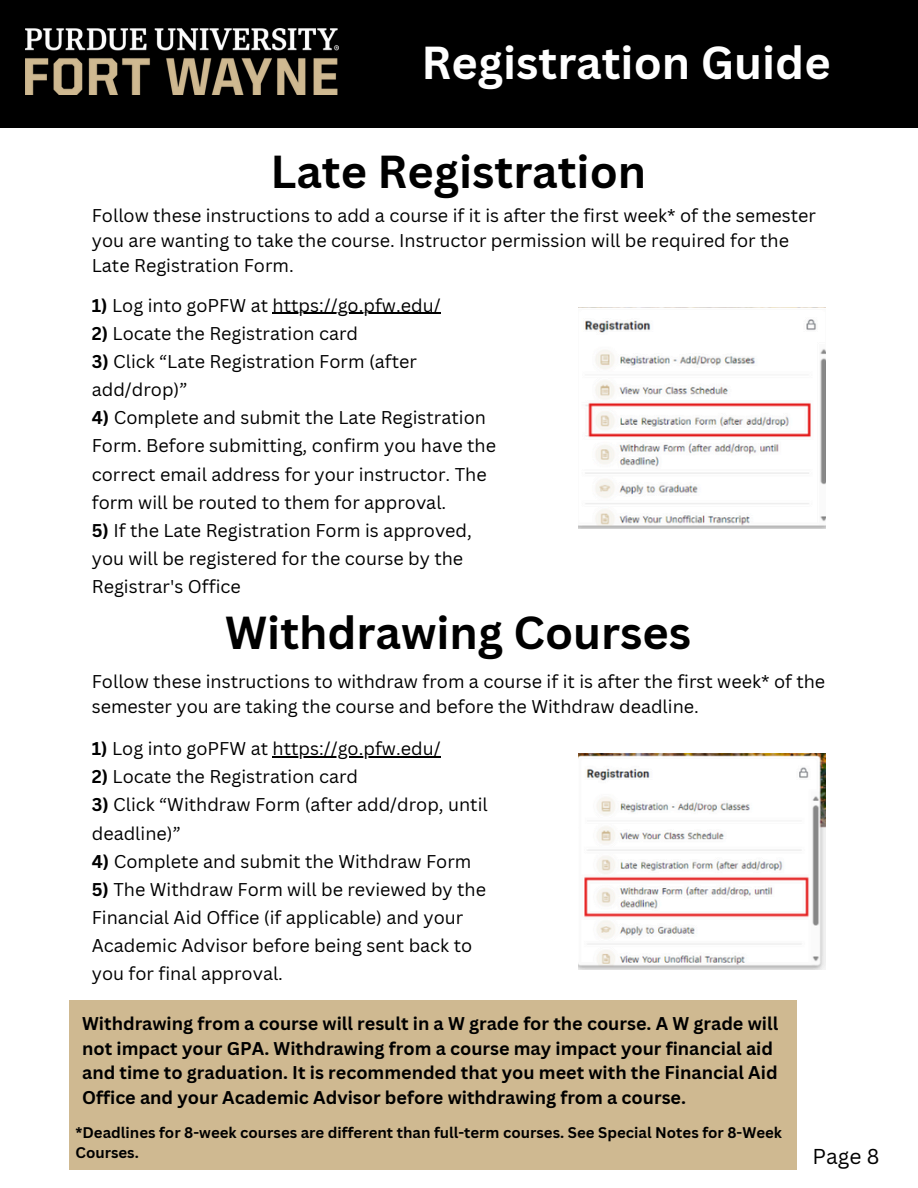
<style>
.page{position:relative;width:918px;height:1188px;background:#fff}
.page>*{position:absolute;margin:0;border:0;box-sizing:border-box;transform-origin:0 0}
.t1{font:700 45px "Canva Sans";color:#000}
.t2{font:700 45px "Canva Sans";color:#fff}
.t3{font:21px "Canva Sans";color:#000}
.t4{font:18px/28.2px "Canva Sans";color:#000}
.t5{font:700 18px/24.8px "Canva Sans";color:#000}
.t6{font:700 15px/20.2px "Canva Sans";color:#000}
.s1{font-weight:700}
</style>
<div class="page">
<div style="left:0;top:0;width:918px;height:127px;background:#000"></div>
<img style="left:25px;top:29px;width:314px;height:65px">
<div style="left:69px;top:1000px;width:728px;height:169px;background:#cfb991"></div>
<img style="left:578px;top:319px;width:248px;height:209px">
<img style="left:578px;top:754px;width:248px;height:215px">
<hr style="left:273px;top:313px;width:168px;height:1px;background:#000">
<hr style="left:273px;top:756px;width:168px;height:1px;background:#000">
<h1 class="t2" style="left:422px;top:31px;width:411px">Registration Guide</h1>
<h4 class="t1" style="left:270px;top:140px;width:377px">Late Registration</h4>
<h4 class="t4" style="left:92px;top:203px;width:726px;line-height:24.8px">Follow these instructions to add a course if it is after the first week* of the semester you are wanting to take the course. Instructor permission will be required for the<br>Late Registration Form.</h4>
<p class="t4" style="left:92px;top:291px;width:350px"><span class="s1">1)</span> Log into goPFW at https://go.pfw.edu/</p>
<h1 class="t4" style="left:92px;top:319px;width:268px"><span class="s1">2)</span> Locate the Registration card</h1>
<h1 class="t4" style="left:92px;top:347px;width:327px"><span class="s1">3)</span> Click “Late Registration Form (after add/drop)”</h1>
<h1 class="t4" style="left:92px;top:403px;width:406px"><span class="s1">4)</span> Complete and submit the Late Registration Form. Before submitting, confirm you have the correct email address for your instructor. The form will be routed to them for approval.</h1>
<h1 class="t4" style="left:92px;top:516px;width:382px"><span class="s1">5)</span> If the Late Registration Form is approved, you will be registered for the course by the<br>Registrar's Office</h1>
<h4 class="t1" style="left:225px;top:601px;width:467px">Withdrawing Courses</h4>
<h4 class="t4" style="left:92px;top:668px;width:735px;line-height:24.8px">Follow these instructions to withdraw from a course if it is after the first week* of the semester you are taking the course and before the Withdraw deadline.</h4>
<p class="t4" style="left:92px;top:734px;width:350px"><span class="s1">1)</span> Log into goPFW at https://go.pfw.edu/</p>
<h3 class="t4" style="left:92px;top:762px;width:268px"><span class="s1">2)</span> Locate the Registration card</h3>
<h3 class="t4" style="left:92px;top:790px;width:397px"><span class="s1">3)</span> Click “Withdraw Form (after add/drop, until deadline)”</h3>
<h3 class="t4" style="left:92px;top:847px;width:381px"><span class="s1">4)</span> Complete and submit the Withdraw Form</h3>
<h3 class="t4" style="left:92px;top:875px;width:396px"><span class="s1">5)</span> The Withdraw Form will be reviewed by the Financial Aid Office (if applicable) and your Academic Advisor before being sent back to you for final approval.</h3>
<p class="t5" style="left:82px;top:1010px;width:698px">Withdrawing from a course will result in a W grade for the course. A W grade will not impact your GPA. Withdrawing from a course may impact your financial aid and time to graduation. It is recommended that you meet with the Financial Aid Office and your Academic Advisor before withdrawing from a course.</p>
<h1 class="t6" style="left:76px;top:1122px;width:708px">*Deadlines for 8-week courses are different than full-term courses. See Special Notes for 8-Week<br>Courses.</h1>
<p class="t3" style="left:813px;top:1141px;width:68px">Page 8</p>
</div>
